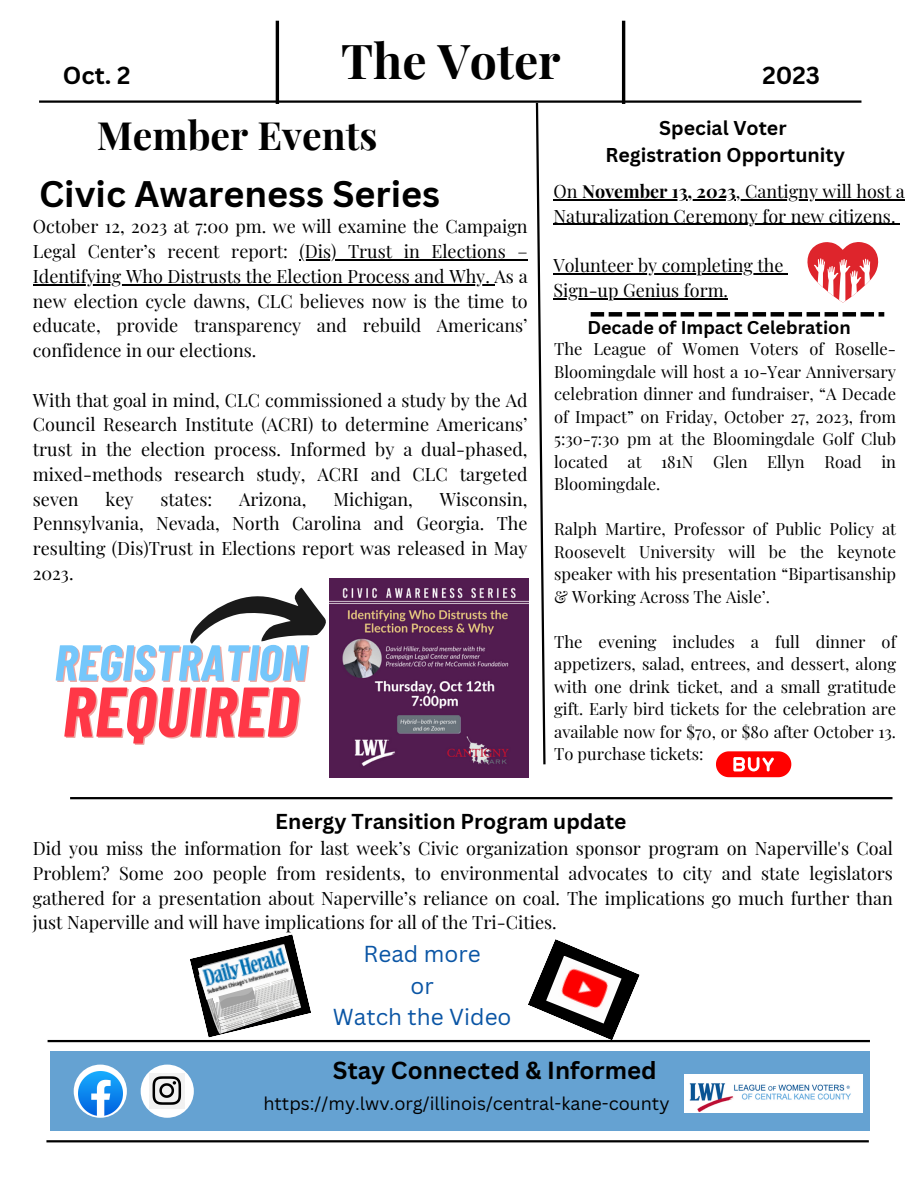
<style>
.page{position:relative;width:918px;height:1188px;background:#fff}
.page>*{position:absolute;margin:0;border:0;box-sizing:border-box;transform-origin:0 0}
.t1{font:italic 700 70.2px "Barlow Condensed";color:#ff3847}
.t2{font:italic 700 50.4px "Barlow Condensed";color:#75c7fb}
.t3{font:700 48.15px "Playfair Display";color:#000}
.t4{font:700 39px "Playfair Display";color:#000}
.t5{font:700 36px "Canva Sans";color:#000}
.t6{font:700 24px "Canva Sans";color:#000}
.t7{font:22.5px "Canva Sans";color:#0a55a5}
.t8{font:700 21px "Canva Sans";color:#000}
.t9{font:700 19.5px "Canva Sans";color:#000}
.t10{font:18px/24.8px "Playfair Display";color:#000;text-align:justify}
.t11{font:18px "Canva Sans";color:#000}
.t12{font:700 18px "Canva Sans";color:#000}
.t13{font:16.5px/22.5px "Playfair Display";color:#000;text-align:justify}
.s1{font-weight:700}
</style>
<div class="page">
<hr style="left:39px;top:100px;width:822px;height:3px;background:#000">
<svg style="left:535px;top:102px;width:12px;height:663px"></svg>
<hr style="left:48px;top:1040px;width:822px;height:2px;background:#000">
<hr style="left:46px;top:1140px;width:823px;height:2px;background:#000">
<hr style="left:70px;top:797px;width:823px;height:2px;background:#000">
<div style="left:50px;top:1051px;width:819px;height:80px;background:#65a2d2"></div>
<svg style="left:74px;top:1065px;width:53px;height:53px"></svg>
<img style="left:79px;top:1071px;width:43px;height:44px">
<div style="left:141px;top:1065px;width:53px;height:53px;background:#fff;border-radius:50%"></div>
<img style="left:150px;top:1074px;width:35px;height:35px">
<img style="left:685px;top:1074px;width:177px;height:38px">
<hr style="left:276px;top:21px;width:3px;height:83px;background:#000">
<hr style="left:622px;top:21px;width:3px;height:83px;background:#000">
<svg style="left:591px;top:312px;width:293px;height:5px"></svg>
<img style="left:329px;top:579px;width:199px;height:199px">
<svg style="left:190px;top:587px;width:136px;height:57px"></svg>
<svg style="left:716px;top:751px;width:75px;height:26px"></svg>
<svg style="left:807px;top:242px;width:72px;height:61px"></svg>
<svg style="left:190px;top:934px;width:121px;height:104px"></svg>
<img style="left:198px;top:945px;width:94px;height:55px">
<svg style="left:528px;top:939px;width:112px;height:101px"></svg>
<img style="left:546px;top:956px;width:76px;height:68px">
<svg style="left:553px;top:199px;width:29px;height:1px"></svg>
<hr style="left:582px;top:199px;width:154px;height:1px;background:#000">
<hr style="left:736px;top:199px;width:169px;height:1px;background:#000">
<hr style="left:553px;top:224px;width:343px;height:1px;background:#000">
<hr style="left:553px;top:273px;width:231px;height:1px;background:#000">
<hr style="left:553px;top:298px;width:175px;height:1px;background:#000">
<hr style="left:300px;top:259px;width:228px;height:1px;background:#000">
<hr style="left:33px;top:284px;width:462px;height:1px;background:#000">
<p class="t6" style="left:63px;top:59px;width:69px">Oct. 2</p>
<p class="t3" style="left:341px;top:27px;width:221px">The Voter</p>
<p class="t4" style="left:97px;top:108px;width:282px">Member Events</p>
<p class="t6" style="left:762px;top:59px;width:59px">2023</p>
<p class="t9" style="left:659px;top:115px;width:129px">Special Voter</p>
<p class="t9" style="left:605px;top:142px;width:241px">Registration Opportunity</p>
<p class="t5" style="left:39px;top:168px;width:402px">Civic Awareness Series</p>
<p class="t10" style="left:33px;top:214px;width:496px">October 12, 2023 at 7:00 pm. we will examine the Campaign Legal Center’s recent report: (Dis) Trust in Elections – Identifying Who Distrusts the Election Process and Why. As a new election cycle dawns, CLC believes now is the time to educate, provide transparency and rebuild Americans’ confidence in our elections.</p>
<p class="t10" style="left:33px;top:387px;width:496px">With that goal in mind, CLC commissioned a study by the Ad Council Research Institute (ACRI) to determine Americans’ trust in the election process. Informed by a dual-phased, mixed-methods research study, ACRI and CLC targeted seven</p>
<p class="t10" style="left:106px;top:486px;width:30px">key</p>
<p class="t10" style="left:161px;top:486px;width:53px">states:</p>
<p class="t10" style="left:239px;top:486px;width:69px">Arizona,</p>
<p class="t10" style="left:334px;top:486px;width:81px">Michigan,</p>
<p class="t10" style="left:33px;top:486px;width:496px;text-indent:407px">Wisconsin, Pennsylvania, Nevada, North Carolina and Georgia. The resulting (Dis)Trust in Elections report was released in May 2023.</p>
<p class="t2" style="left:54px;top:630px;width:254px">REGISTRATION</p>
<p class="t1" style="left:63px;top:666px;width:237px">REQUIRED</p>
<p class="t10" style="left:553px;top:178px;width:353px">On <span class="s1">November 13, 2023</span>, Cantigny will host a<br>Naturalization Ceremony for new citizens.</p>
<p class="t10" style="left:553px;top:252px;width:232px">Volunteer by completing the</p>
<p class="t10" style="left:553px;top:277px;width:176px">Sign-up Genius form.</p>
<p class="t12" style="left:587px;top:315px;width:265px">Decade of Impact Celebration</p>
<p class="t13" style="left:554px;top:337px;width:343px">The League of Women Voters of Roselle-Bloomingdale will host a 10-Year Anniversary celebration dinner and fundraiser, “A Decade of Impact” on Friday, October 27, 2023, from 5:30-7:30 pm at the Bloomingdale Golf Club located at 181N Glen Ellyn Road in Bloomingdale.</p>
<p class="t13" style="left:554px;top:517px;width:343px">Ralph Martire, Professor of Public Policy at Roosevelt University will be the keynote speaker with his presentation “Bipartisanship &amp; Working Across The Aisle’.</p>
<p class="t13" style="left:554px;top:630px;width:343px">The evening includes a full dinner of appetizers, salad, entrees, and dessert, along with one drink ticket, and a small gratitude gift. Early bird tickets for the celebration are available now for $70, or $80 after October 13.<br>To purchase tickets:</p>
<p class="t8" style="left:275px;top:806px;width:353px">Energy Transition Program update</p>
<p class="t10" style="left:33px;top:835px;width:862px">Did you miss the information for last week’s Civic organization sponsor program on Naperville's Coal Problem? Some 200 people from residents, to environmental advocates to city and state legislators gathered for a presentation about Naperville’s reliance on coal. The implications go much further than just Naperville and will have implications for all of the Tri-Cities.</p>
<p class="t7" style="left:364px;top:938px;width:119px">Read more</p>
<p class="t7" style="left:411px;top:970px;width:25px">or</p>
<p class="t7" style="left:333px;top:1001px;width:180px">Watch the Video</p>
<p class="t6" style="left:333px;top:1053px;width:325px">Stay Connected &amp; Informed</p>
<p class="t11" style="left:263px;top:1091px;width:408px">https://my.lwv.org/illinois/central-kane-county</p>
</div>
